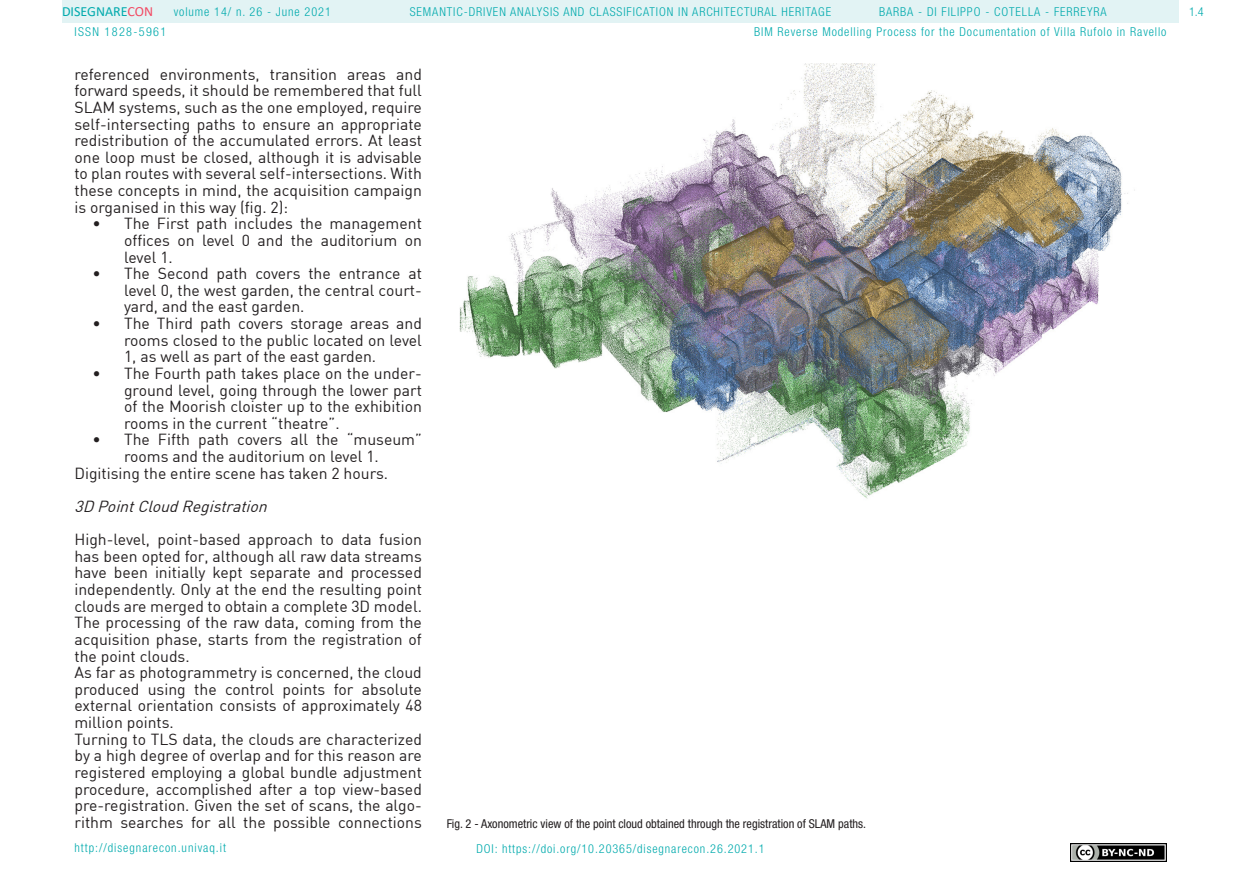
<style>
.page{position:relative;width:1241px;height:893px;background:#fff}
.page>*{position:absolute;margin:0;border:0;box-sizing:border-box;transform-origin:0 0}
.t1{font:15.75px/16.6px "DIN";color:#231f20;text-align:justify}
.t2{font:italic 15.75px "DIN";color:#231f20}
.t3{font:14px "Calibri";color:#00aaad}
.t4{font:300 condensed 12.25px "Helvetica Neue LT Std";letter-spacing:.075em;color:#00aaad}
.t5{font:condensed 12.25px "Helvetica Neue LT Std";color:#231f20}
.t6{font:300 condensed 12.25px "Helvetica Neue LT Std";letter-spacing:.11em;color:#00aaad}
.s1{color:#f24862}
</style>
<div class="page">
<div style="left:62px;top:0;width:1116px;height:23px;background:#e2f3f4"></div>
<img style="left:1070px;top:843px;width:96px;height:18px">
<img style="left:459px;top:63px;width:676px;height:436px">
<p class="t3" style="left:62px;top:2px;width:93px">DISEGNARE<span class="s1">CON</span></p>
<p class="t4" style="left:878px;top:5px;width:229px">BARBA - DI FILIPPO - COTELLA - FERREYRA</p>
<p class="t4" style="left:174px;top:5px;width:159px">volume 14/ n. 26 - June 2021</p>
<p class="t4" style="left:410px;top:5px;width:423px">SEMANTIC-DRIVEN ANALYSIS AND CLASSIFICATION IN ARCHITECTURAL HERITAGE</p>
<p class="t6" style="left:74px;top:24px;width:93px">ISSN 1828-5961</p>
<p class="t1" style="left:74px;top:65px;width:349px">referenced environments, transition areas and forward speeds, it should be remembered that full SLAM systems, such as the one employed, require self-intersecting paths to ensure an appropriate redistribution of the accumulated errors. At least one loop must be closed, although it is advisable to plan routes with several self-intersections. With these concepts in mind, the acquisition campaign is organised in this way (fig. 2):</p>
<p class="t1" style="left:124px;top:215px;width:299px;text-indent:-31px">• The First path includes the management offices on level 0 and the auditorium on level 1.</p>
<p class="t1" style="left:124px;top:265px;width:299px;text-indent:-31px">• The Second path covers the entrance at level 0, the west garden, the central court&shy;yard, and the east garden.</p>
<p class="t1" style="left:124px;top:315px;width:299px;text-indent:-31px">• The Third path covers storage areas and rooms closed to the public located on level 1, as well as part of the east garden.</p>
<p class="t1" style="left:124px;top:365px;width:299px;text-indent:-31px">• The Fourth path takes place on the under&shy;ground level, going through the lower part of the Moorish cloister up to the exhibition rooms in the current “theatre”.</p>
<p class="t1" style="left:124px;top:431px;width:299px;text-indent:-31px">• The Fifth path covers all the “museum” rooms and the auditorium on level 1.</p>
<p class="t1" style="left:74px;top:464px;width:315px">Digitising the entire scene has taken 2 hours.</p>
<p class="t2" style="left:74px;top:496px;width:199px">3D PointCloudRegistration</p>
<p class="t1" style="left:74px;top:531px;width:349px">High-level, point-based approach to data fusion has been opted for, although all raw data streams have been initially kept separate and processed independently. Only at the end the resulting point clouds are merged to obtain a complete 3D model.<br>The processing of the raw data, coming from the acquisition phase, starts from the registration of the point clouds.</p>
<p class="t1" style="left:74px;top:664px;width:349px">As far as photogrammetry is concerned, the cloud produced using the control points for absolute external orientation consists of approximately 48 million points.</p>
<p class="t1" style="left:74px;top:730px;width:349px">Turning to TLS data, the clouds are characterized by a high degree of overlap and for this reason are registered employing a global bundle adjustment procedure, accomplished after a top view-based pre-registration. Given the set of scans, the algo&shy;rithm searches for all the possible connections</p>
<p class="t4" style="left:74px;top:841px;width:153px">http://disegnarecon.univaq.it</p>
<p class="t4" style="left:754px;top:25px;width:414px">BIM Reverse Modelling Process for the Documentation of Villa Rufolo in Ravello</p>
<p class="t5" style="left:446px;top:816px;width:421px">Fig. 2 - Axonometric view of the point cloud obtained through the registration of SLAM paths.</p>
<p class="t4" style="left:476px;top:842px;width:290px">DOI: https://doi.org/10.20365/disegnarecon.26.2021.1</p>
<p class="t4" style="left:1188px;top:5px;width:16px">1.4</p>
</div>
